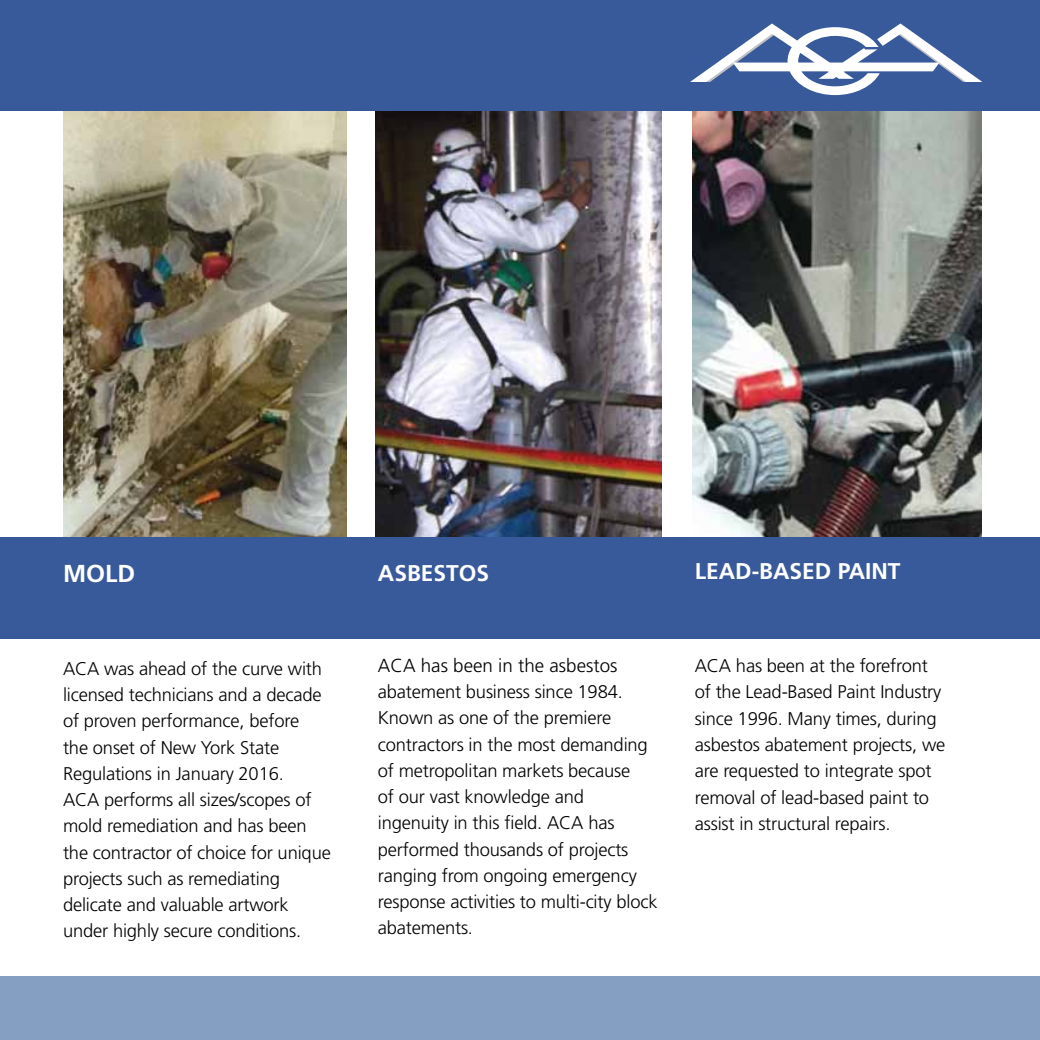
<style>
.page{position:relative;width:1040px;height:1040px;background:#fff}
.page>*{position:absolute;margin:0;border:0;box-sizing:border-box;transform-origin:0 0}
.t1{font:700 24.5px "Frutiger";color:#fff}
.t2{font:700 22.75px "Frutiger";color:#fff}
.t3{font:300 18.9px "Frutiger";color:#000}
.t4{font:300 18.38px/26.2px "Frutiger";letter-spacing:-.01em;color:#000}
</style>
<div class="page">
<img style="left:63px;top:110px;width:283px;height:427px">
<img style="left:376px;top:110px;width:286px;height:427px">
<img style="left:692px;top:110px;width:289px;height:427px">
<div style="left:0;top:537px;width:1040px;height:101px;background:#385a9a"></div>
<div style="left:0;top:0;width:1040px;height:110px;background:#385a9a"></div>
<svg style="left:690px;top:23px;width:292px;height:72px"></svg>
<div style="left:0;top:976px;width:1040px;height:64px;background:#849fc2"></div>
<h1 class="t1" style="left:63px;top:559px;width:19px">MOL</h1>
<h1 class="t1" style="left:117px;top:559px;width:19px">D</h1>
<p class="t4" style="left:63px;top:655px;width:269px">ACA was ahead of the curve with licensed technicians and a decade of proven performance, before<br>the onset of New York State<br>Regulations in January 2016.<br>ACA performs all sizes/scopes of mold remediation and has been the contractor of choice for unique projects such as remediating delicate and valuable artwork under highly secure conditions.</p>
<p class="t2" style="left:378px;top:559px;width:113px">ASBESTOS</p>
<p class="t3" style="left:378px;top:654px;width:241px">ACA has been in the asbestos</p>
<p class="t4" style="left:378px;top:678px;width:281px">abatement business since 1984.<br>Known as one of the premiere contractors in the most demanding of metropolitan markets because<br>of our vast knowledge and ingenuity in this field. ACA has performed thousands of projects ranging from ongoing emergency response activities to multi-city block abatements.</p>
<p class="t2" style="left:694px;top:558px;width:157px">LEAD-BASED PAINT</p>
<p class="t4" style="left:694px;top:653px;width:252px">ACA has been at the forefront of the Lead-Based Paint Industry since 1996. Many times, during asbestos abatement projects, we are requested to integrate spot removal of lead-based paint to assist in structural repairs.</p>
</div>
